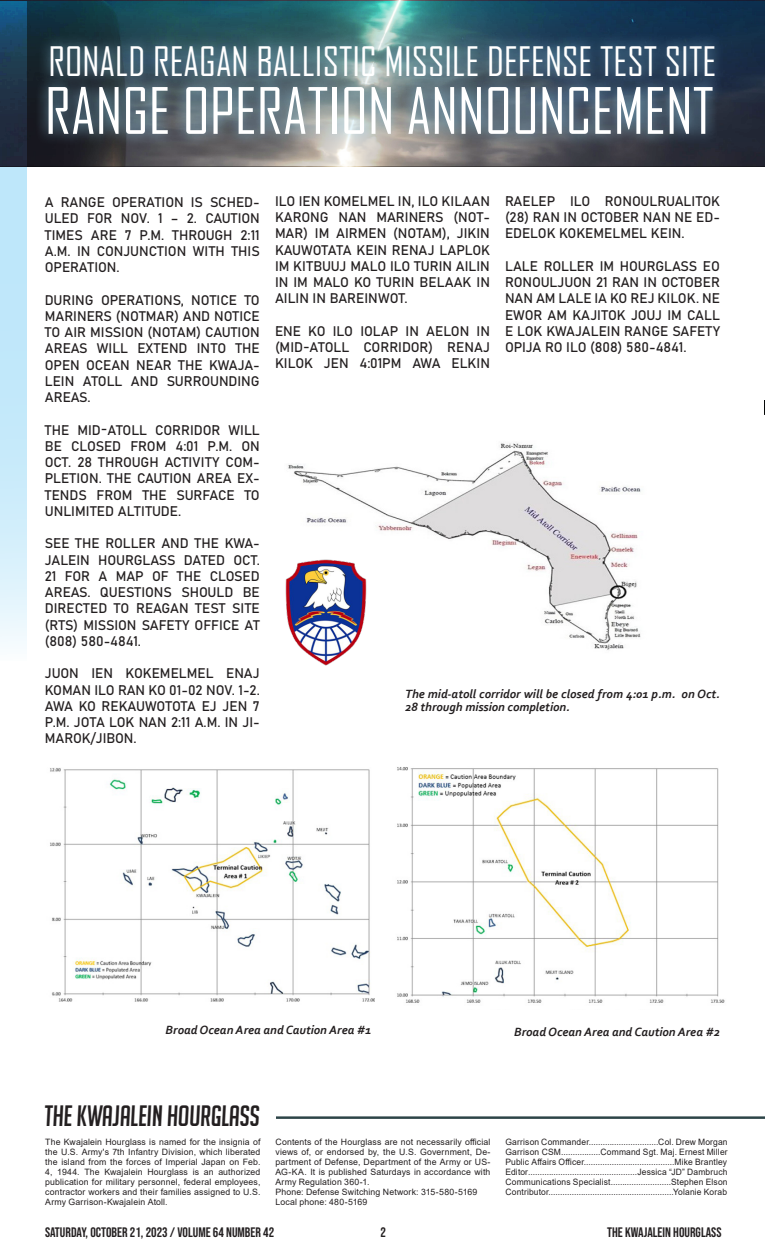
<style>
.page{position:relative;width:765px;height:1260px;background:#fff}
.page>*{position:absolute;margin:0;border:0;box-sizing:border-box;transform-origin:0 0}
.t1{font:61.25px "Agency FB";color:#fff}
.t2{font:38.88px "Agency FB";color:#fff}
.t3{font:italic 28.75px "Big Noodle Titling";letter-spacing:-.005em;color:#231f20}
.t4{font:13.75px/16.2px "Bahnschrift";color:#231f20;text-align:justify}
.t5{font:13.75px "Bebas Neue";color:#231f20}
.t6{font:italic 700 12.5px/13.8px "Corbel";color:#231f20}
.t7{font:8.75px/10px "Arial";letter-spacing:.015em;color:#231f20;text-align:justify}
</style>
<div class="page">
<hr style="left:276px;top:1116px;width:489px;height:3px;background:#2d4548">
<svg style="left:764px;top:400px;width:1px;height:15px"></svg>
<svg style="left:27px;top:1px;width:738px;height:163px;background:#33515d"></svg>
<svg style="left:0;top:1px;width:27px;height:643px;background:#9dbdcf"></svg>
<div style="left:36px;top:74px;width:689px;height:73px;background:#99dbf8;opacity:.78"></div>
<div style="left:38px;top:33px;width:688px;height:56px;background:#99dbf8;opacity:.78"></div>
<img style="left:288px;top:443px;width:353px;height:207px">
<img style="left:285px;top:551px;width:87px;height:115px">
<img style="left:50px;top:768px;width:325px;height:234px">
<img style="left:397px;top:767px;width:328px;height:236px">
<p class="t2" style="left:49px;top:38px;width:669px">RONALD REAGAN BALLISTIC MISSILE DEFENSE TEST SITE</p>
<p class="t1" style="left:45px;top:74px;width:670px">RANGE OPERATION ANNOUNCEMENT</p>
<p class="t4" style="left:45px;top:193px;width:217px">A RANGE OPERATION IS SCHED-ULED FOR NOV. 1 – 2. CAUTION TIMES ARE 7 P.M. THROUGH 2:11<br>A.M. IN CONJUNCTION WITH THIS OPERATION.</p>
<p class="t4" style="left:45px;top:291px;width:216px">DURING OPERATIONS, NOTICE TO MARINERS (NOTMAR) AND NOTICE TO AIR MISSION (NOTAM) CAUTION AREAS WILL EXTEND INTO THE OPEN OCEAN NEAR THE KWAJA-LEIN ATOLL AND SURROUNDING AREAS.</p>
<p class="t4" style="left:45px;top:421px;width:217px">THE MID-ATOLL CORRIDOR WILL BE CLOSED FROM 4:01 P.M. ON OCT. 28 THROUGH ACTIVITY COM-PLETION. THE CAUTION AREA EX-TENDS FROM THE SURFACE TO UNLIMITED ALTITUDE.</p>
<p class="t4" style="left:45px;top:535px;width:217px">SEE THE ROLLER AND THE KWA-JALEIN HOURGLASS DATED OCT.<br>21 FOR A MAP OF THE CLOSED AREAS. QUESTIONS SHOULD BE DIRECTED TO REAGAN TEST SITE (RTS) MISSION SAFETY OFFICE AT (808) 580-4841.</p>
<p class="t4" style="left:45px;top:665px;width:217px">JUON IEN KOKEMELMEL ENAJ KOMAN ILO RAN KO 01-02 NOV. 1-2.<br>AWA KO REKAUWOTOTA EJ JEN 7<br>P.M. JOTA LOK NAN 2:11 A.M. IN JI-MAROK/JIBON.</p>
<p class="t4" style="left:275px;top:192px;width:217px">ILO IEN KOMELMEL IN, ILO KILAAN KARONG NAN MARINERS (NOT-MAR) IM AIRMEN (NOTAM), JIKIN KAUWOTATA KEIN RENAJ LAPLOK IM KITBUUJ MALO ILO TURIN AILIN IN IM MALO KO TURIN BELAAK IN AILIN IN BAREINWOT.</p>
<p class="t4" style="left:275px;top:322px;width:216px">ENE KO ILO IOLAP IN AELON IN (MID-ATOLL CORRIDOR) RENAJ KILOK JEN 4:01PM AWA ELKIN</p>
<p class="t4" style="left:505px;top:192px;width:216px">RAELEP ILO RONOULRUALITOK (28) RAN IN OCTOBER NAN NE ED-EDELOK KOKEMELMEL KEIN.</p>
<p class="t4" style="left:505px;top:257px;width:217px">LALE ROLLER IM HOURGLASS EO RONOULJUON 21 RAN IN OCTOBER NAN AM LALE IA KO REJ KILOK. NE EWOR AM KAJITOK JOUJ IM CALL E LOK KWAJALEIN RANGE SAFETY OPIJA RO ILO (808) 580-4841.</p>
<p class="t6" style="left:405px;top:686px;width:316px">The mid-atoll corridor will be closed from 4:01 p.m. on Oct.<br>28 through mission completion.</p>
<p class="t6" style="left:166px;top:1023px;width:207px">Broad Ocean Area and Caution Area #1</p>
<p class="t6" style="left:514px;top:1024px;width:207px">Broad Ocean Area and Caution Area #2</p>
<p class="t3" style="left:44px;top:1101px;width:217px">THE KWAJALEIN HOURGLASS</p>
<p class="t7" style="left:45px;top:1137px;width:217px">The Kwajalein Hourglass is named for the insignia of the U.S. Army's 7th Infantry Division, which liberated the island from the forces of Imperial Japan on Feb.<br>4, 1944. The Kwajalein Hourglass is an authorized publication for military personnel, federal employees, contractor workers and their families assigned to U.S.<br>Army Garrison-Kwajalein Atoll.</p>
<p class="t7" style="left:505px;top:1137px;width:224px">Garrison Commander..............................Col. Drew Morgan</p>
<p class="t7" style="left:275px;top:1137px;width:216px">Contents of the Hourglass are not necessarily official views of, or endorsed by, the U.S. Government, De&shy;partment of Defense, Department of the Army or US-AG-KA. It is published Saturdays in accordance with Army Regulation 360-1.</p>
<p class="t7" style="left:275px;top:1187px;width:203px">Phone: Defense Switching Network: 315-580-5169</p>
<p class="t7" style="left:275px;top:1197px;width:93px">Local phone: 480-5169</p>
<p class="t7" style="left:505px;top:1147px;width:224px">Garrison CSM.................Command Sgt. Maj. Ernest Miller</p>
<p class="t7" style="left:505px;top:1157px;width:223px">Public Affairs Officer.......................................Mike Brantley</p>
<p class="t7" style="left:505px;top:1167px;width:224px">Editor...............................................Jessica “JD” Dambruch</p>
<p class="t7" style="left:505px;top:1177px;width:224px">Communications Specialist..........................Stephen Elson</p>
<p class="t7" style="left:505px;top:1187px;width:223px">Contributor......................................................Yolanie Korab</p>
<p class="t5" style="left:45px;top:1225px;width:231px">SATURDAY, OCTOBER 21, 2023 / VOLUME 64 NUMBER 42</p>
<p class="t5" style="left:380px;top:1224px;width:7px">2</p>
<p class="t5" style="left:607px;top:1225px;width:116px">THE KWAJALEIN HOURGLASS</p>
</div>
